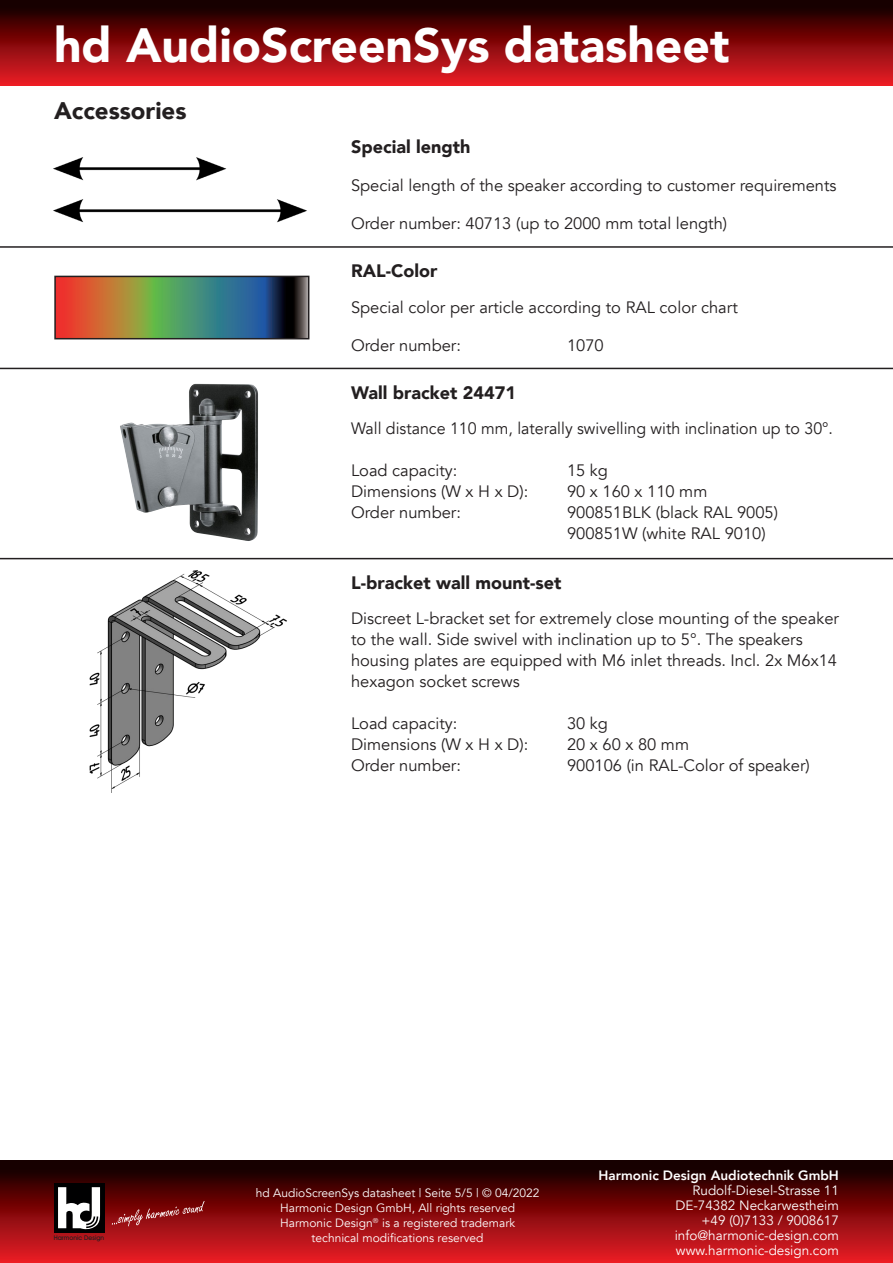
<style>
.page{position:relative;width:893px;height:1263px;background:#fff}
.page>*{position:absolute;margin:0;border:0;box-sizing:border-box;transform-origin:0 0}
.t1{font:900 48px "Avenir";color:#fff}
.t2{font:900 24px "Avenir";color:#231f20}
.t3{font:900 18px "Avenir";color:#231f20}
.t4{font:16.5px/21px "Avenir";color:#231f20}
.t5{font:13.5px "Avenir";color:#fff}
.t6{font:800 13.5px "Avenir";color:#fff}
.t7{font:12px "Avenir";color:#fff}
.t8{font:500 6.45px "Avant Garde IT Cby BT";color:#231f20}
</style>
<div class="page">
<div style="left:0;top:1161px;width:893px;height:102px;background:linear-gradient(to bottom,#0b0000,#ee1b23)"></div>
<div style="left:0;top:0;width:893px;height:85px;background:linear-gradient(to bottom,#0b0000,#ef1b23)"></div>
<svg style="left:57px;top:279px;width:249px;height:57px;background:#6c6e57"></svg>
<div style="left:54px;top:276px;width:255px;height:63px;border:2px solid #231f20"></div>
<hr style="left:0;top:246px;width:893px;height:2px;background:#231f20">
<img style="left:53px;top:157px;width:254px;height:65px">
<hr style="left:0;top:368px;width:893px;height:1px;background:#231f20">
<img style="left:89px;top:570px;width:198px;height:222px">
<hr style="left:0;top:558px;width:893px;height:1px;background:#231f20">
<img style="left:120px;top:384px;width:138px;height:157px">
<div style="left:54px;top:1183px;width:50px;height:50px;background:#000001"></div>
<svg style="left:58px;top:1187px;width:42px;height:43px"></svg>
<svg style="left:112px;top:1201px;width:93px;height:25px;background:#901f21"></svg>
<p class="t1" style="left:54px;top:4px;width:677px">hd AudioScreenSys datasheet</p>
<p class="t2" style="left:54px;top:90px;width:134px">Accessories</p>
<p class="t3" style="left:351px;top:131px;width:121px">Special length</p>
<p class="t4" style="left:351px;top:176px;width:487px">Special length of the speaker according to customer requirements</p>
<p class="t4" style="left:351px;top:213px;width:378px">Order number: 40713 (up to 2000 mm total length)</p>
<p class="t3" style="left:351px;top:255px;width:88px">RAL-Color</p>
<p class="t4" style="left:351px;top:297px;width:388px">Special color per article according to RAL color chart</p>
<p class="t4" style="left:351px;top:335px;width:111px">Order number:</p>
<p class="t4" style="left:567px;top:335px;width:38px">1070</p>
<p class="t3" style="left:351px;top:377px;width:166px">Wall bracket 24471</p>
<p class="t4" style="left:351px;top:418px;width:484px">Wall distance 110 mm, laterally swivelling with inclination up to 30°.</p>
<p class="t4" style="left:351px;top:460px;width:108px">Load capacity:</p>
<p class="t4" style="left:567px;top:460px;width:42px">15 kg</p>
<p class="t4" style="left:351px;top:481px;width:179px">Dimensions (W x H x D):</p>
<p class="t4" style="left:567px;top:481px;width:142px">90 x 160 x 110 mm</p>
<p class="t4" style="left:351px;top:502px;width:111px">Order number:</p>
<p class="t4" style="left:567px;top:502px;width:212px">900851BLK (black RAL 9005)</p>
<p class="t4" style="left:567px;top:523px;width:200px">900851W (white RAL 9010)</p>
<p class="t3" style="left:351px;top:568px;width:212px">L-bracket wall mount-set</p>
<p class="t4" style="left:351px;top:608px;width:489px">Discreet L-bracket set for extremely close mounting of the speaker to the wall. Side swivel with inclination up to 5°. The speakers housing plates are equipped with M6 inlet threads. Incl. 2x M6x14 hexagon socket screws</p>
<p class="t4" style="left:351px;top:713px;width:108px">Load capacity:</p>
<p class="t4" style="left:567px;top:713px;width:42px">30 kg</p>
<p class="t4" style="left:351px;top:734px;width:179px">Dimensions (W x H x D):</p>
<p class="t4" style="left:567px;top:734px;width:124px">20 x 60 x 80 mm</p>
<p class="t4" style="left:351px;top:755px;width:111px">Order number:</p>
<p class="t4" style="left:567px;top:755px;width:244px">900106 (in RAL-Color of speaker)</p>
<p class="t8" style="left:54px;top:1233px;width:52px">Harmonic Design</p>
<p class="t7" style="left:256px;top:1185px;width:285px">hd AudioScreenSys datasheet | Seite 5/5 | © 04/2022</p>
<p class="t7" style="left:280px;top:1200px;width:236px">Harmonic Design GmbH, All rights reserved</p>
<p class="t7" style="left:280px;top:1215px;width:236px">Harmonic Design<sup>®</sup> is a registered trademark</p>
<p class="t7" style="left:312px;top:1230px;width:173px">technical modifications reserved</p>
<p class="t6" style="left:598px;top:1165px;width:242px">Harmonic Design Audiotechnik GmbH</p>
<p class="t5" style="left:692px;top:1183px;width:148px">Rudolf-Diesel-Strasse 11</p>
<p class="t5" style="left:675px;top:1198px;width:165px">DE-74382 Neckarwestheim</p>
<p class="t5" style="left:702px;top:1213px;width:139px">+49 (0)7133 / 9008617</p>
<p class="t5" style="left:675px;top:1228px;width:166px">info@harmonic-design.com</p>
<p class="t5" style="left:676px;top:1243px;width:165px">www.harmonic-design.com</p>
</div>
